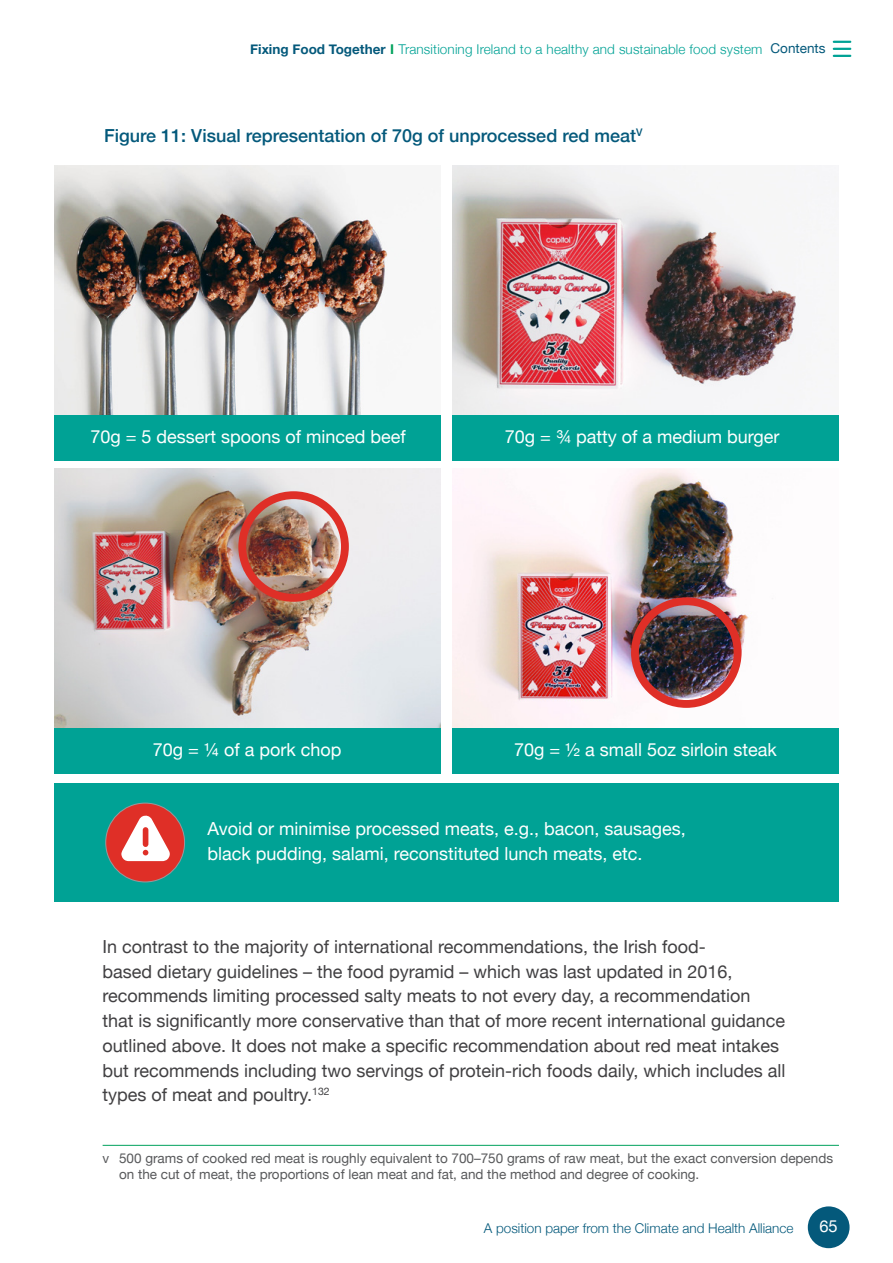
<style>
.page{position:relative;width:893px;height:1263px;background:#fff}
.page>*{position:absolute;margin:0;border:0;box-sizing:border-box;transform-origin:0 0}
.t1{font:18px/24.8px "Helvetica Neue";color:#414042}
.t2{font:18px/24.8px "Helvetica Neue";color:#fff}
.t3{font:500 18px "Helvetica Neue";color:#04597b}
.t4{font:16.5px "Helvetica Neue";color:#fff}
.t5{font:13.5px/16.5px "Helvetica Neue";color:#58595b}
.t6{font:300 13.5px "Helvetica Neue";letter-spacing:.01em;color:#00a295}
.t7{font:300 13.5px "Helvetica Neue";color:#04597b}
.s1{font-weight:700;color:#04597b}
.s2{font-weight:700;color:#00a25c}
.s3{font-weight:400;color:#04597b}
</style>
<div class="page">
<div style="left:54px;top:783px;width:785px;height:118px;background:#00a295"></div>
<img style="left:54px;top:166px;width:334px;height:249px">
<img style="left:54px;top:469px;width:386px;height:259px">
<img style="left:453px;top:166px;width:353px;height:249px">
<img style="left:453px;top:469px;width:296px;height:259px">
<div style="left:54px;top:415px;width:386px;height:45px;background:#00a295"></div>
<div style="left:54px;top:728px;width:386px;height:45px;background:#00a295"></div>
<div style="left:453px;top:415px;width:386px;height:45px;background:#00a295"></div>
<div style="left:453px;top:728px;width:386px;height:45px;background:#00a295"></div>
<div style="left:238px;top:491px;width:111px;height:111px;border:8px solid #df2f27;border-radius:50%"></div>
<div style="left:631px;top:597px;width:111px;height:111px;border:8px solid #df2f27;border-radius:50%"></div>
<hr style="left:103px;top:1145px;width:736px;height:1px;background:#00a25c">
<div style="left:106px;top:803px;width:79px;height:79px;background:#df2f27;border-radius:50%"></div>
<div style="left:105px;top:803px;width:80px;height:79px;border:1px solid #97999c;border-radius:50%"></div>
<svg style="left:121px;top:815px;width:49px;height:46px"></svg>
<div style="left:808px;top:1206px;width:41px;height:42px;background:#04597b;border-radius:50%"></div>
<svg style="left:834px;top:41px;width:16px;height:16px"></svg>
<p class="t6" style="left:250px;top:38px;width:577px"><span class="s1">Fixing Food Together</span> <span class="s2">I</span> Transitioning Ireland to a healthy and sustainable food system <span class="s3">Contents</span></p>
<p class="t3" style="left:104px;top:121px;width:540px">Figure 11: Visual representation of 70g of unprocessed red meat<sup>V</sup></p>
<p class="t2" style="left:90px;top:425px;width:317px">70g = 5 dessert spoons of minced beef</p>
<p class="t2" style="left:505px;top:425px;width:276px">70g = ¾ patty of a medium burger</p>
<p class="t2" style="left:153px;top:738px;width:190px">70g = ¼ of a pork chop</p>
<p class="t2" style="left:514px;top:738px;width:264px">70g = ½ a small 5oz sirloin steak</p>
<p class="t2" style="left:207px;top:817px;width:480px">Avoid or minimise processed meats, e.g., bacon, sausages, black pudding, salami, reconstituted lunch meats, etc.</p>
<p class="t1" style="left:102px;top:935px;width:685px">In contrast to the majority of international recommendations, the Irish food-<br>based dietary guidelines – the food pyramid – which was last updated in 2016, recommends limiting processed salty meats to not every day, a recommendation that is significantly more conservative than that of more recent international guidance outlined above. It does not make a specific recommendation about red meat intakes but recommends including two servings of protein-rich foods daily, which includes all types of meat and poultry.<sup>132</sup></p>
<p class="t5" style="left:119px;top:1150px;width:715px;text-indent:-16px">v 500 grams of cooked red meat is roughly equivalent to 700–750 grams of raw meat, but the exact conversion depends on the cut of meat, the proportions of lean meat and fat, and the method and degree of cooking.</p>
<p class="t7" style="left:484px;top:1217px;width:311px">A position paper from the Climate and Health Alliance</p>
<p class="t4" style="left:819px;top:1214px;width:20px">65</p>
</div>
